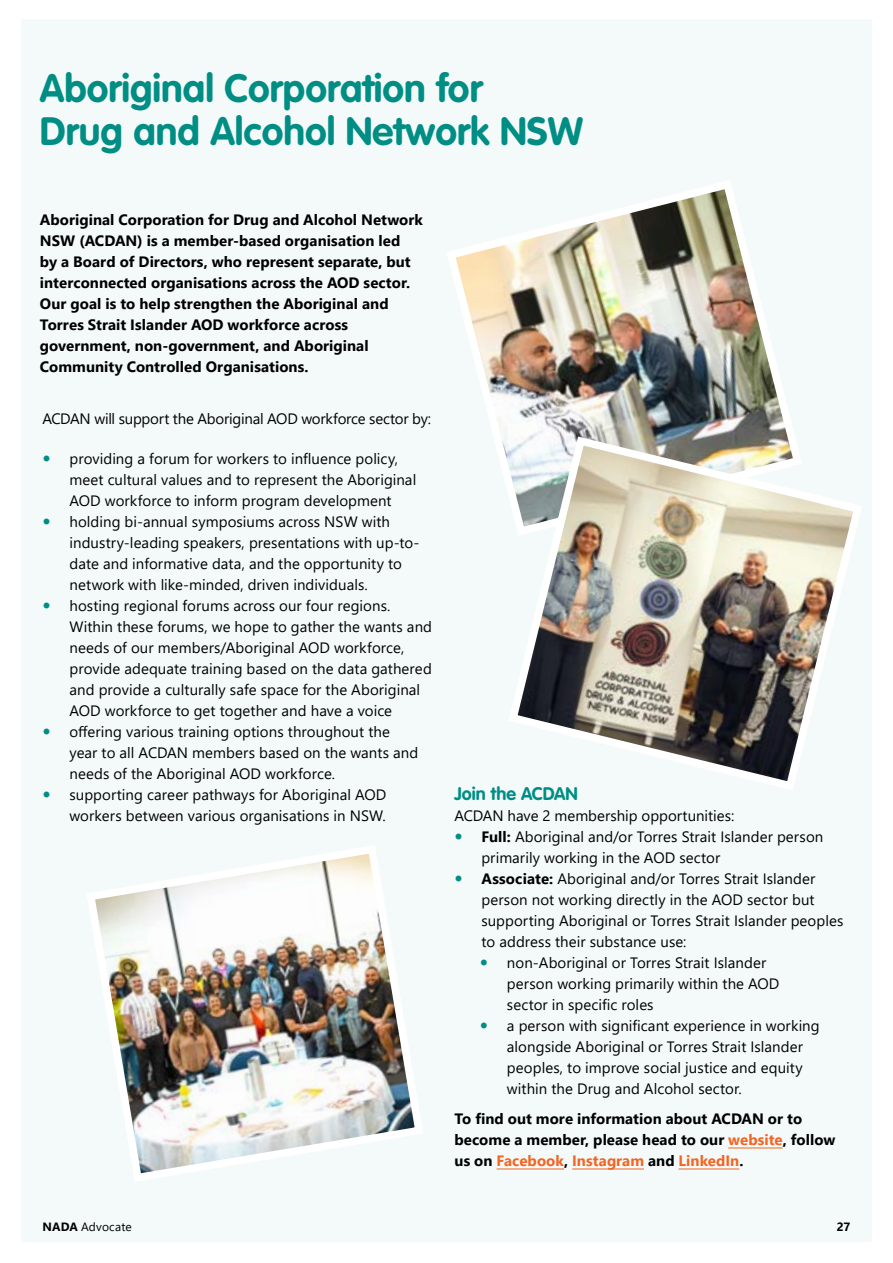
<style>
.page{position:relative;width:893px;height:1263px;background:#fff}
.page>*{position:absolute;margin:0;border:0;box-sizing:border-box;transform-origin:0 0}
.t1{font:700 39px/43.2px "VAG Rounded Std";color:#008e84}
.t2{font:700 18px "VAG Rounded Std";color:#008e84}
.t3{font:15px/21px "Segoe UI";letter-spacing:.005em;color:#000}
.t4{font:700 15px/21px "Segoe UI";letter-spacing:.005em;color:#000}
.t5{font:15px "Segoe UI";letter-spacing:-.015em;color:#000}
.t6{font:12px "Segoe UI";letter-spacing:.01em;color:#000}
.t7{font:700 12px "Segoe UI";color:#000}
.s1{font-weight:700}
.s2{color:#f26522}
</style>
<div class="page">
<div style="left:21px;top:19px;width:851px;height:1223px;background:#f4fafa"></div>
<hr style="left:728px;top:1147px;width:55px;height:1px;background:#f26522">
<hr style="left:496px;top:1168px;width:68px;height:1px;background:#f26522">
<hr style="left:572px;top:1168px;width:72px;height:1px;background:#f26522">
<hr style="left:679px;top:1168px;width:60px;height:1px;background:#f26522">
<img style="left:87px;top:846px;width:336px;height:335px">
<img style="left:447px;top:181px;width:346px;height:293px">
<img style="left:504px;top:432px;width:358px;height:357px">
<h1 class="t1" style="left:40px;top:68px;width:545px">Aboriginal Corporation for<br>Drug and Alcohol Network NSW</h1>
<p class="t4" style="left:40px;top:208px;width:384px">Aboriginal Corporation for Drug and Alcohol Network NSW (ACDAN) is a member-based organisation led<br>by a Board of Directors, who represent separate, but interconnected organisations across the AOD sector.<br>Our goal is to help strengthen the Aboriginal and Torres Strait Islander AOD workforce across government, non-government, and Aboriginal Community Controlled Organisations.</p>
<p class="t5" style="left:42px;top:404px;width:390px">ACDAN will support the Aboriginal AOD workforce sector by:</p>
<p class="t3" style="left:69px;top:447px;width:364px">providing a forum for workers to influence policy, meet cultural values and to represent the Aboriginal AOD workforce to inform program development holding bi-annual symposiums across NSW with industry-leading speakers, presentations with up-to&shy;date and informative data, and the opportunity to network with like-minded, driven individuals.<br>hosting regional forums across our four regions.<br>Within these forums, we hope to gather the wants and needs of our members/Aboriginal AOD workforce, provide adequate training based on the data gathered and provide a culturally safe space for the Aboriginal AOD workforce to get together and have a voice offering various training options throughout the<br>year to all ACDAN members based on the wants and needs of the Aboriginal AOD workforce.<br>supporting career pathways for Aboriginal AOD workers between various organisations in NSW.</p>
<p class="t2" style="left:454px;top:783px;width:125px">Join the ACDAN</p>
<p class="t3" style="left:454px;top:804px;width:281px">ACDAN have 2 membership opportunities:</p>
<p class="t3" style="left:481px;top:825px;width:343px"><span class="s1">Full:</span> Aboriginal and/or Torres Strait Islander person</p>
<p class="t3" style="left:481px;top:846px;width:240px">primarily working in the AOD sector</p>
<p class="t3" style="left:481px;top:867px;width:335px"><span class="s1">Associate:</span> Aboriginal and/or Torres Strait Islander</p>
<p class="t3" style="left:481px;top:888px;width:335px">person not working directly in the AOD sector but</p>
<p class="t3" style="left:481px;top:909px;width:363px">supporting Aboriginal or Torres Strait Islander peoples</p>
<p class="t3" style="left:481px;top:930px;width:207px">to address their substance use:</p>
<p class="t3" style="left:507px;top:951px;width:261px">non-Aboriginal or Torres Strait Islander</p>
<p class="t3" style="left:507px;top:972px;width:274px">person working primarily within the AOD</p>
<p class="t3" style="left:507px;top:993px;width:148px">sector in specific roles</p>
<p class="t3" style="left:507px;top:1014px;width:314px">a person with significant experience in working</p>
<p class="t3" style="left:507px;top:1035px;width:298px">alongside Aboriginal or Torres Strait Islander</p>
<p class="t3" style="left:507px;top:1056px;width:297px">peoples, to improve social justice and equity</p>
<p class="t3" style="left:507px;top:1077px;width:236px">within the Drug and Alcohol sector.</p>
<p class="t4" style="left:454px;top:1107px;width:382px">To find out more information about ACDAN or to become a member, please head to our <span class="s2">website</span>, follow us on <span class="s2">Facebook</span>, <span class="s2">Instagram</span> and <span class="s2">LinkedIn</span>.</p>
<p class="t6" style="left:43px;top:1215px;width:91px"><span class="s1">NADA</span> Advocate</p>
<p class="t7" style="left:837px;top:1215px;width:15px">27</p>
</div>
